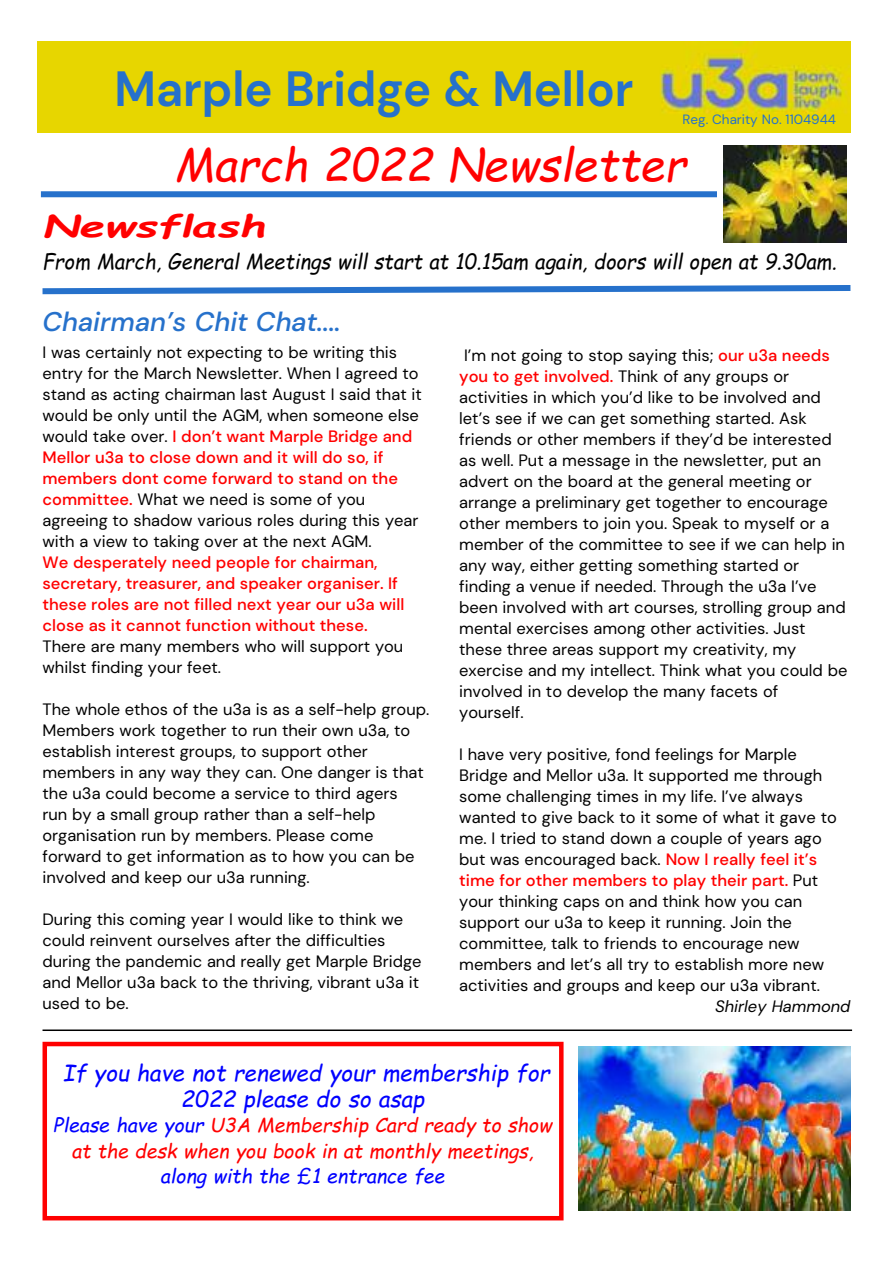
<style>
.page{position:relative;width:893px;height:1263px;background:#fff}
.page>*{position:absolute;margin:0;border:0;box-sizing:border-box;transform-origin:0 0}
.t1{font:700 49.5px "DM Sans";color:#2671cb;scale:.95 1}
.t2{font:italic 45px "Comic Sans MS";color:#f00}
.t3{font:italic 700 30px "Comic Sans MS";color:#f00;scale:1.5 1}
.t4{font:italic 500 27px "DM Sans";color:#2671cb}
.t5{font:italic 22.5px/25.5px "Comic Sans MS";color:#00f;text-align:center}
.t6{font:italic 21px "Comic Sans MS";color:#000;scale:.95 1}
.t7{font:italic 19.5px/25.5px "Comic Sans MS";color:#f00;text-align:center}
.t8{font:italic 19.5px "Comic Sans MS";color:#00f}
.t9{font:16.5px/21px "DM Sans";color:#000}
.t10{font:500 16.5px/21px "DM Sans";color:#f00}
.t11{font:italic 16.5px "DM Sans";color:#000}
.t12{font:13.5px "DM Sans";color:#2671cb}
.s1{font-weight:500;color:#f00}
.s2{color:#00f}
</style>
<div class="page">
<img style="left:38px;top:41px;width:812px;height:91px">
<div style="left:43px;top:1042px;width:521px;height:178px;border:4px solid #f00"></div>
<div style="left:41px;top:191px;width:809px;height:6px;background:#2671cb"></div>
<svg style="left:42px;top:285px;width:809px;height:10px"></svg>
<hr style="left:43px;top:1029px;width:809px;height:2px;background:#000">
<img style="left:578px;top:1047px;width:272px;height:163px">
<svg style="left:717px;top:146px;width:133px;height:97px"></svg>
<img style="left:723px;top:146px;width:123px;height:96px">
<h1 class="t1" style="left:115px;top:58px;width:548px">Marple Bridge &amp; Mellor</h1>
<h2 class="t2" style="left:175px;top:139px;width:513px">March 2022 Newsletter</h2>
<p class="t12" style="left:682px;top:111px;width:155px">Reg. Charity No. 1104944</p>
<h3 class="t3" style="left:43px;top:209px;width:150px">Newsflash</h3>
<p class="t6" style="left:43px;top:249px;width:837px">From March, General Meetings will start at 10.15am again, doors will open at 9.30am.</p>
<h3 class="t4" style="left:43px;top:305px;width:300px">Chairman’s Chit Chat....</h3>
<p class="t9" style="left:43px;top:341px;width:381px">I was certainly not expecting to be writing this entry for the March Newsletter. When I agreed to stand as acting chairman last August I said that it would be only until the AGM, when someone else would take over. <span class="s1">I don’t want Marple Bridge and Mellor u3a to close down and it will do so, if members dont come forward to stand on the committee.</span> What we need is some of you agreeing to shadow various roles during this year with a view to taking over at the next AGM.</p>
<p class="t10" style="left:43px;top:551px;width:363px">We desperately need people for chairman, secretary, treasurer, and speaker organiser. If these roles are not filled next year our u3a will close as it cannot function without these.</p>
<p class="t9" style="left:43px;top:635px;width:362px">There are many members who will support you whilst finding your feet.</p>
<p class="t9" style="left:43px;top:698px;width:388px">The whole ethos of the u3a is as a self-help group.<br>Members work together to run their own u3a, to establish interest groups, to support other members in any way they can. One danger is that the u3a could become a service to third agers<br>run by a small group rather than a self-help organisation run by members. Please come forward to get information as to how you can be involved and keep our u3a running.</p>
<p class="t9" style="left:43px;top:908px;width:381px">During this coming year I would like to think we could reinvent ourselves after the difficulties during the pandemic and really get Marple Bridge and Mellor u3a back to the thriving, vibrant u3a it used to be.</p>
<p class="t9" style="left:459px;top:344px;width:390px">I’m not going to stop saying this; <span class="s1">our u3a needs you to get involved.</span> Think of any groups or activities in which you’d like to be involved and let’s see if we can get something started. Ask friends or other members if they’d be interested as well. Put a message in the newsletter, put an advert on the board at the general meeting or arrange a preliminary get together to encourage other members to join you. Speak to myself or a member of the committee to see if we can help in any way, either getting something started or finding a venue if needed. Through the u3a I’ve been involved with art courses, strolling group and mental exercises among other activities. Just these three areas support my creativity, my exercise and my intellect. Think what you could be involved in to develop the many facets of<br>yourself.</p>
<p class="t9" style="left:459px;top:743px;width:379px">I have very positive, fond feelings for Marple Bridge and Mellor u3a. It supported me through some challenging times in my life. I’ve always wanted to give back to it some of what it gave to me. I tried to stand down a couple of years ago but was encouraged back. <span class="s1">Now I really feel it’s time for other members to play their part.</span> Put your thinking caps on and think how you can support our u3a to keep it running. Join the committee, talk to friends to encourage new members and let’s all try to establish more new activities and groups and keep our u3a vibrant.</p>
<p class="t11" style="left:715px;top:996px;width:137px">Shirley Hammond</p>
<h3 class="t5" style="left:63px;top:1060px;width:489px">If you have not renewed your membership for<br>2022 please do so asap</h3>
<p class="t7" style="left:53px;top:1113px;width:500px"><span class="s2">Please have your</span> U3A Membership Card ready to show at the desk when you book in at monthly meetings,</p>
<p class="t8" style="left:160px;top:1165px;width:286px">along with the £1 entrance fee</p>
</div>
